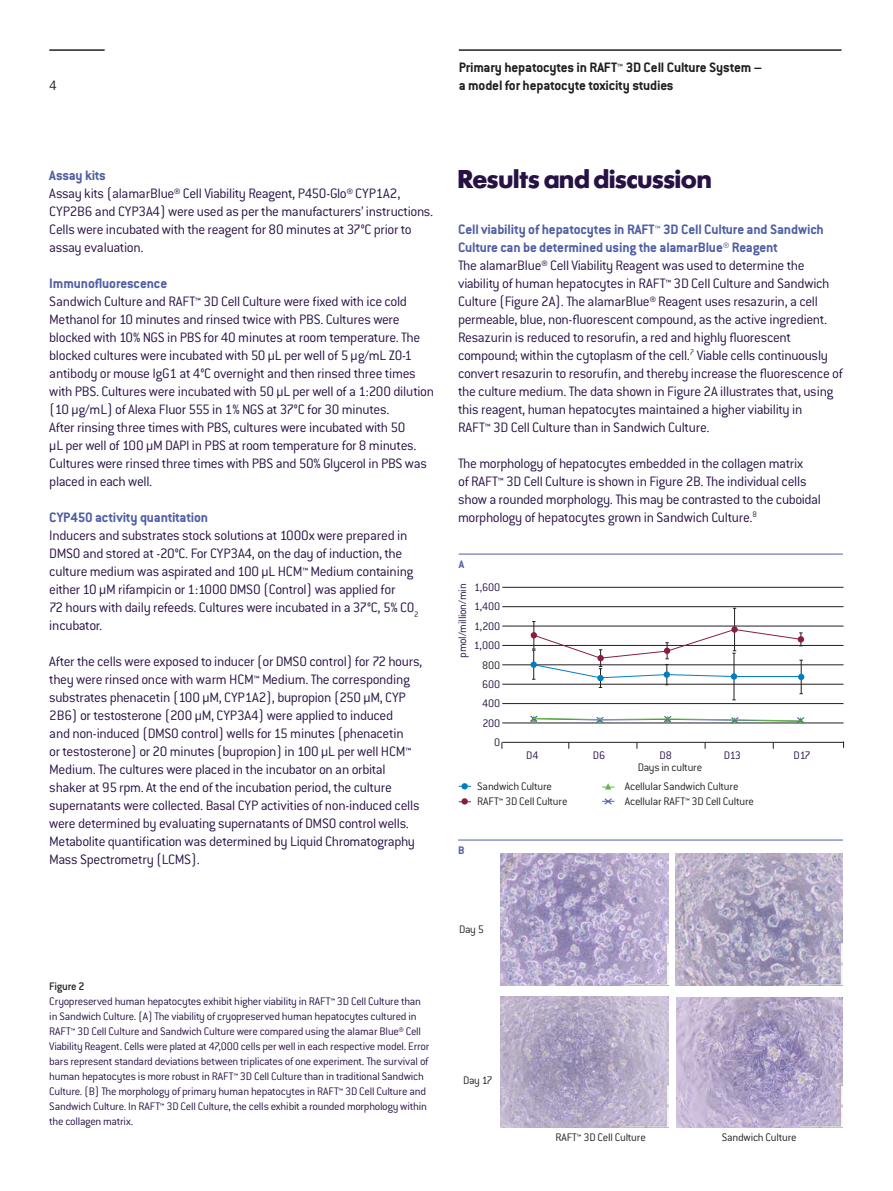
<style>
.page{position:relative;width:893px;height:1191px;background:#fff}
.page>*{position:absolute;margin:0;border:0;box-sizing:border-box;transform-origin:0 0}
.t1{font:700 27px "Futura SH";letter-spacing:.015em;color:#271245}
.t2{font:300 15px/18px "Conduit ITC Std";letter-spacing:-.025em;color:#271245}
.t3{font:700 15px/18px "Conduit ITC Std";letter-spacing:-.01em;color:#505fa4}
.t4{font:700 15px "Conduit ITC Std";letter-spacing:-.01em;color:#231f20}
.t5{font:300 15px "Conduit ITC Std";color:#231f20}
.t6{font:300 12px/15px "Conduit ITC Std";letter-spacing:-.02em;color:#271245}
.t7{font:300 12px/15px "Conduit ITC Std";letter-spacing:-.01em;color:#231f20}
.t8{font:500 12px "Conduit ITC Std";letter-spacing:-.01em;color:#231f20}
.t9{font:700 12px "Conduit ITC Std";color:#505fa4}
</style>
<div class="page">
<hr style="left:49px;top:49px;width:56px;height:2px;background:#231f20">
<hr style="left:459px;top:49px;width:382px;height:2px;background:#231f20">
<img style="left:501px;top:853px;width:167px;height:132px">
<img style="left:675px;top:853px;width:168px;height:132px">
<img style="left:501px;top:996px;width:167px;height:131px">
<img style="left:677px;top:997px;width:166px;height:130px">
<hr style="left:458px;top:839px;width:385px;height:1px;background:#505fa4">
<hr style="left:459px;top:554px;width:384px;height:1px;background:#505fa4">
<hr style="left:734px;top:608px;width:1px;height:42px;background:#231f20">
<hr style="left:502px;top:742px;width:341px;height:1px;background:#231f20">
<hr style="left:502px;top:722px;width:341px;height:1px;background:#231f20">
<hr style="left:502px;top:703px;width:341px;height:1px;background:#231f20">
<hr style="left:502px;top:684px;width:341px;height:1px;background:#231f20">
<hr style="left:502px;top:664px;width:341px;height:1px;background:#231f20">
<hr style="left:502px;top:645px;width:341px;height:1px;background:#231f20">
<hr style="left:502px;top:625px;width:341px;height:1px;background:#231f20">
<hr style="left:502px;top:606px;width:341px;height:1px;background:#231f20">
<hr style="left:502px;top:587px;width:341px;height:1px;background:#231f20">
<svg style="left:529px;top:715px;width:277px;height:9px"></svg>
<svg style="left:531px;top:621px;width:273px;height:79px"></svg>
<div style="left:461px;top:783px;width:7px;height:6px;background:#007ec3;border-radius:50%"></div>
<div style="left:461px;top:798px;width:7px;height:6px;background:#871f40;border-radius:50%"></div>
<svg style="left:602px;top:783px;width:12px;height:6px"></svg>
<svg style="left:602px;top:798px;width:12px;height:7px"></svg>
<p class="t4" style="left:459px;top:58px;width:305px">Primary hepatocytes in RAFT™ 3D Cell Culture System –</p>
<p class="t5" style="left:49px;top:76px;width:9px">4</p>
<p class="t4" style="left:459px;top:76px;width:216px">a model for hepatocyte toxicity studies</p>
<p class="t3" style="left:49px;top:166px;width:58px">Assay kits</p>
<p class="t2" style="left:49px;top:184px;width:385px">Assay kits (alamarBlue® Cell Viability Reagent, P450-Glo® CYP1A2, CYP2B6 and CYP3A4) were used as per the manufacturers’ instructions.<br>Cells were incubated with the reagent for 80 minutes at 37°C prior to assay evaluation.</p>
<p class="t3" style="left:49px;top:274px;width:119px">Immunofluorescence</p>
<p class="t2" style="left:49px;top:292px;width:386px">Sandwich Culture and RAFT™ 3D Cell Culture were fixed with ice cold Methanol for 10 minutes and rinsed twice with PBS. Cultures were blocked with 10% NGS in PBS for 40 minutes at room temperature. The blocked cultures were incubated with 50 µL per well of 5 µg/mL ZO-1 antibody or mouse IgG1 at 4°C overnight and then rinsed three times with PBS. Cultures were incubated with 50 µL per well of a 1:200 dilution (10 µg/mL) of Alexa Fluor 555 in 1% NGS at 37°C for 30 minutes.<br>After rinsing three times with PBS, cultures were incubated with 50<br>µL per well of 100 µM DAPI in PBS at room temperature for 8 minutes.<br>Cultures were rinsed three times with PBS and 50% Glycerol in PBS was placed in each well.</p>
<p class="t3" style="left:49px;top:508px;width:160px">CYP450 activity quantitation</p>
<p class="t2" style="left:49px;top:526px;width:371px">Inducers and substrates stock solutions at 1000x were prepared in DMSO and stored at -20°C. For CYP3A4, on the day of induction, the culture medium was aspirated and 100 µL HCM™ Medium containing either 10 µM rifampicin or 1:1000 DMSO (Control) was applied for<br>72 hours with daily refeeds. Cultures were incubated in a 37°C, 5% CO<sub>2 </sub>incubator.</p>
<p class="t2" style="left:49px;top:652px;width:375px">After the cells were exposed to inducer (or DMSO control) for 72 hours, they were rinsed once with warm HCM™ Medium. The corresponding substrates phenacetin (100 µM, CYP1A2), bupropion (250 µM, CYP 2B6) or testosterone (200 µM, CYP3A4) were applied to induced<br>and non-induced (DMSO control) wells for 15 minutes (phenacetin<br>or testosterone) or 20 minutes (bupropion) in 100 µL per well HCM™ Medium. The cultures were placed in the incubator on an orbital shaker at 95 rpm. At the end of the incubation period, the culture supernatants were collected. Basal CYP activities of non-induced cells were determined by evaluating supernatants of DMSO control wells.<br>Metabolite quantification was determined by Liquid Chromatography Mass Spectrometry (LCMS).</p>
<p class="t8" style="left:49px;top:979px;width:37px">Figure 2</p>
<p class="t6" style="left:49px;top:993px;width:381px">Cryopreserved human hepatocytes exhibit higher viability in RAFT™ 3D Cell Culture than in Sandwich Culture. (A) The viability of cryopreserved human hepatocytes cultured in RAFT™ 3D Cell Culture and Sandwich Culture were compared using the alamar Blue® Cell Viability Reagent. Cells were plated at 47,000 cells per well in each respective model. Error bars represent standard deviations between triplicates of one experiment. The survival of human hepatocytes is more robust in RAFT™ 3D Cell Culture than in traditional Sandwich Culture. (B) The morphology of primary human hepatocytes in RAFT™ 3D Cell Culture and Sandwich Culture. In RAFT™ 3D Cell Culture, the cells exhibit a rounded morphology within the collagen matrix.</p>
<h1 class="t1" style="left:458px;top:165px;width:255px">Results and discussion</h1>
<p class="t3" style="left:458px;top:220px;width:367px">Cell viability of hepatocytes in RAFT™ 3D Cell Culture and Sandwich<br>Culture can be determined using the alamarBlue® Reagent</p>
<p class="t2" style="left:458px;top:256px;width:386px">The alamarBlue® Cell Viability Reagent was used to determine the viability of human hepatocytes in RAFT™ 3D Cell Culture and Sandwich Culture (Figure 2A). The alamarBlue® Reagent uses resazurin, a cell permeable, blue, non-fluorescent compound, as the active ingredient.<br>Resazurin is reduced to resorufin, a red and highly fluorescent compound; within the cytoplasm of the cell.<sup>7</sup> Viable cells continuously convert resazurin to resorufin, and thereby increase the fluorescence of the culture medium. The data shown in Figure 2A illustrates that, using this reagent, human hepatocytes maintained a higher viability in<br>RAFT™ 3D Cell Culture than in Sandwich Culture.</p>
<p class="t2" style="left:458px;top:454px;width:364px">The morphology of hepatocytes embedded in the collagen matrix<br>of RAFT™ 3D Cell Culture is shown in Figure 2B. The individual cells show a rounded morphology. This may be contrasted to the cuboidal morphology of hepatocytes grown in Sandwich Culture.<sup>8</sup></p>
<p class="t9" style="left:459px;top:557px;width:7px">A</p>
<p class="t6" style="left:474px;top:579px;width:27px">1,600</p>
<p class="t6" style="left:474px;top:618px;width:27px">1,200</p>
<p class="t7" style="left:482px;top:657px;width:20px">800</p>
<p class="t6" style="left:455px;top:658px;width:76px;rotate:-90deg">pmol/million/min</p>
<p class="t6" style="left:474px;top:599px;width:27px">1,400</p>
<p class="t6" style="left:474px;top:637px;width:28px">1,000</p>
<p class="t6" style="left:482px;top:674px;width:20px;line-height:19.4px;text-align:right">600<br>400<br>200<br>0</p>
<p class="t7" style="left:477px;top:778px;width:92px">Sandwich Culture<br>RAFT™ 3D Cell Culture</p>
<p class="t7" style="left:625px;top:778px;width:131px">Acellular Sandwich Culture<br>Acellular RAFT™ 3D Cell Culture</p>
<p class="t6" style="left:526px;top:747px;width:14px">D4</p>
<p class="t6" style="left:593px;top:747px;width:14px">D6</p>
<p class="t6" style="left:659px;top:747px;width:14px">D8</p>
<p class="t6" style="left:724px;top:747px;width:19px">D13</p>
<p class="t6" style="left:794px;top:747px;width:19px">D17</p>
<p class="t7" style="left:638px;top:760px;width:66px">Days in culture</p>
<p class="t9" style="left:458px;top:843px;width:8px">B</p>
<p class="t7" style="left:459px;top:921px;width:26px">Day 5</p>
<p class="t7" style="left:463px;top:1072px;width:31px">Day 17</p>
<p class="t7" style="left:555px;top:1129px;width:92px">RAFT™ 3D Cell Culture</p>
<p class="t7" style="left:722px;top:1129px;width:76px">Sandwich Culture</p>
</div>
